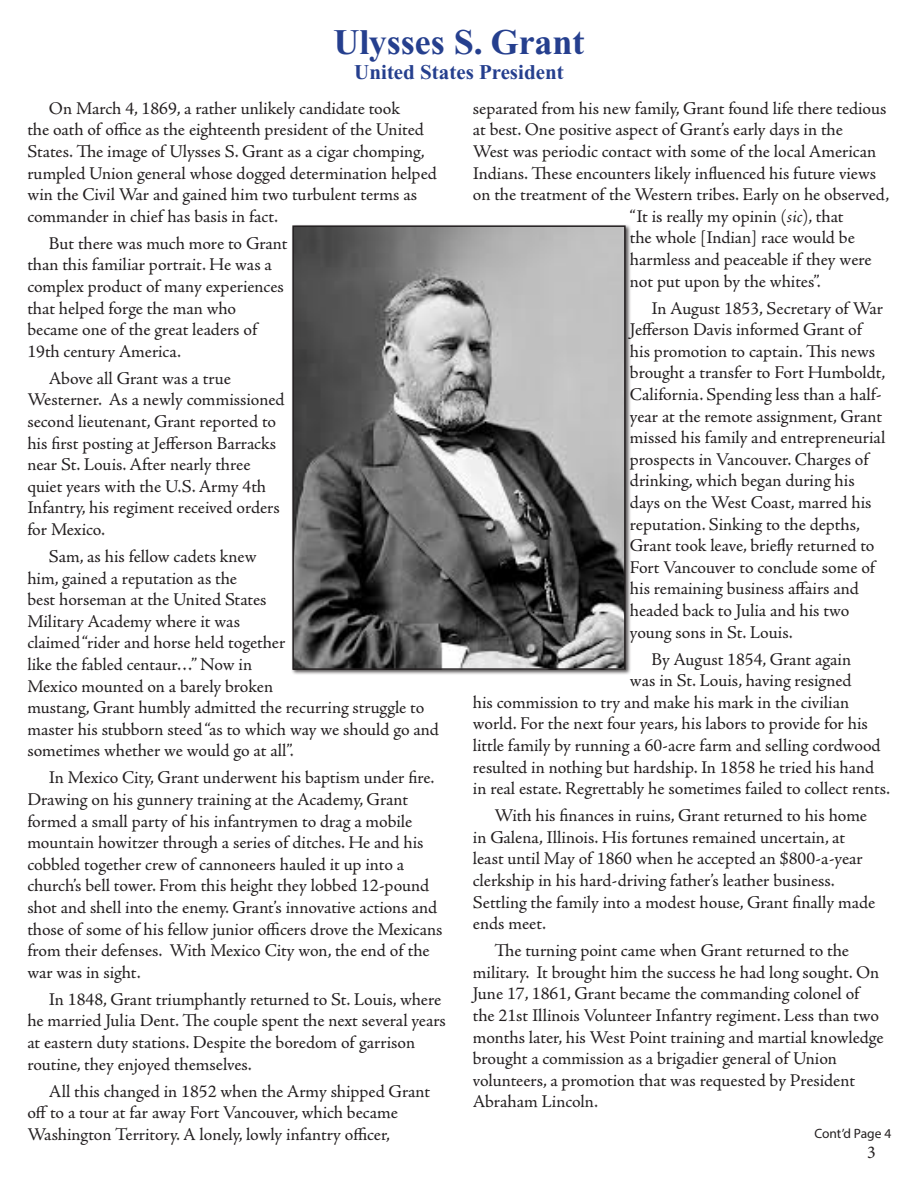
<style>
.page{position:relative;width:918px;height:1188px;background:#fff}
.page>*{position:absolute;margin:0;border:0;box-sizing:border-box;transform-origin:0 0}
.Headline{font:700 36px "Times New Roman";color:#253f8e}
.Headline-2{font:700 21px "Times New Roman";color:#253f8e}
.Article_Paragraphs{font:18px/21.6px "Adobe Jenson Pro";letter-spacing:-.005em;color:#231f20}
.t1{font:18px "Minion Pro";color:#231f20}
.t2{font:13.5px "Myriad Pro";color:#231f20}
.s1{font-style:italic}
</style>
<div class="page">
<div style="left:291px;top:224px;width:340px;height:452px;background:#231f20;opacity:.75"></div>
<img style="left:295px;top:228px;width:328px;height:439px">
<div style="left:292px;top:225px;width:334px;height:445px;border:2px solid #231f20"></div>
<p class="Headline" style="left:334px;top:22px;width:252px">Ulysses S. Grant</p>
<p class="Headline-2" style="left:354px;top:61px;width:211px">United States President</p>
<p class="Article_Paragraphs" style="left:473px;top:98px;width:415px">separated from his new family, Grant found life there tedious</p>
<p class="Article_Paragraphs" style="left:473px;top:119px;width:371px">at best. One positive aspect of Grant’s early days in the</p>
<p class="Article_Paragraphs" style="left:473px;top:141px;width:405px">West was periodic contact with some of the local American</p>
<p class="Article_Paragraphs" style="left:473px;top:163px;width:405px">Indians. These encounters likely influenced his future views</p>
<p class="Article_Paragraphs" style="left:473px;top:184px;width:418px">on the treatment of the Western tribes. Early on he observed,</p>
<p class="Article_Paragraphs" style="left:630px;top:206px;width:215px">“It is really my opinin (<span class="s1">sic</span>), that</p>
<p class="Article_Paragraphs" style="left:630px;top:227px;width:226px">the whole [Indian] race would be</p>
<p class="Article_Paragraphs" style="left:630px;top:249px;width:243px">harmless and peaceable if they were</p>
<p class="Article_Paragraphs" style="left:630px;top:271px;width:192px">not put upon by the whites”.</p>
<p class="Article_Paragraphs" style="left:630px;top:298px;width:257px;text-indent:22px">In August 1853, Secretary of War Jefferson Davis informed Grant of his promotion to captain. This news brought a transfer to Fort Humboldt, California. Spending less than a half&shy;year at the remote assignment, Grant missed his family and entrepreneurial prospects in Vancouver. Charges of drinking, which began during his days on the West Coast, marred his reputation. Sinking to the depths, Grant took leave, briefly returned to Fort Vancouver to conclude some of his remaining business affairs and headed back to Julia and his two young sons in St. Louis.</p>
<p class="Article_Paragraphs" style="left:652px;top:649px;width:201px">By August 1854, Grant again</p>
<p class="Article_Paragraphs" style="left:630px;top:670px;width:223px">was in St. Louis, having resigned</p>
<p class="Article_Paragraphs" style="left:473px;top:692px;width:378px">his commission to try and make his mark in the civilian</p>
<p class="Article_Paragraphs" style="left:473px;top:713px;width:397px">world. For the next four years, his labors to provide for his</p>
<p class="Article_Paragraphs" style="left:473px;top:735px;width:409px">little family by running a 60-acre farm and selling cordwood</p>
<p class="Article_Paragraphs" style="left:473px;top:757px;width:403px">resulted in nothing but hardship. In 1858 he tried his hand</p>
<p class="Article_Paragraphs" style="left:473px;top:778px;width:419px">in real estate. Regrettably he sometimes failed to collect rents.</p>
<p class="Article_Paragraphs" style="left:473px;top:805px;width:404px;text-indent:22px">With his finances in ruins, Grant returned to his home in Galena, Illinois. His fortunes remained uncertain, at least until May of 1860 when he accepted an $800-a-year clerkship in his hard-driving father’s leather business.<br>Settling the family into a modest house, Grant finally made ends meet.</p>
<p class="Article_Paragraphs" style="left:473px;top:940px;width:412px;text-indent:22px">The turning point came when Grant returned to the military. It brought him the success he had long sought. On June 17, 1861, Grant became the commanding colonel of the 21st Illinois Volunteer Infantry regiment. Less than two months later, his West Point training and martial knowledge brought a commission as a brigadier general of Union volunteers, a promotion that was requested by President Abraham Lincoln.</p>
<p class="Article_Paragraphs" style="left:27px;top:98px;width:411px;text-indent:22px">On March 4, 1869, a rather unlikely candidate took<br>the oath of office as the eighteenth president of the United States. The image of Ulysses S. Grant as a cigar chomping, rumpled Union general whose dogged determination helped win the Civil War and gained him two turbulent terms as commander in chief has basis in fact.</p>
<p class="Article_Paragraphs" style="left:27px;top:233px;width:262px;text-indent:22px">But there was much more to Grant than this familiar portrait. He was a complex product of many experiences that helped forge the man who became one of the great leaders of<br>19th century America.</p>
<p class="Article_Paragraphs" style="left:27px;top:368px;width:259px;text-indent:22px">Above all Grant was a true<br>Westerner. As a newly commissioned second lieutenant, Grant reported to his first posting at Jefferson Barracks near St. Louis. After nearly three quiet years with the U.S. Army 4th<br>Infantry, his regiment received orders for Mexico.</p>
<p class="Article_Paragraphs" style="left:27px;top:546px;width:413px;text-indent:22px">Sam, as his fellow cadets knew<br>him, gained a reputation as the<br>best horseman at the United States<br>Military Academy where it was<br>claimed “rider and horse held together<br>like the fabled centaur…” Now in<br>Mexico mounted on a barely broken<br>mustang, Grant humbly admitted the recurring struggle to master his stubborn steed “as to which way we should go and sometimes whether we would go at all”.</p>
<p class="Article_Paragraphs" style="left:27px;top:767px;width:417px;text-indent:22px">In Mexico City, Grant underwent his baptism under fire.<br>Drawing on his gunnery training at the Academy, Grant formed a small party of his infantrymen to drag a mobile mountain howitzer through a series of ditches. He and his cobbled together crew of cannoneers hauled it up into a church’s bell tower. From this height they lobbed 12-pound shot and shell into the enemy. Grant’s innovative actions and those of some of his fellow junior officers drove the Mexicans from their defenses. With Mexico City won, the end of the war was in sight.</p>
<p class="Article_Paragraphs" style="left:27px;top:989px;width:420px;text-indent:22px">In 1848, Grant triumphantly returned to St. Louis, where he married Julia Dent. The couple spent the next several years at eastern duty stations. Despite the boredom of garrison routine, they enjoyed themselves.</p>
<p class="Article_Paragraphs" style="left:27px;top:1081px;width:404px;text-indent:22px">All this changed in 1852 when the Army shipped Grant off to a tour at far away Fort Vancouver, which became<br>Washington Territory. A lonely, lowly infantry officer,</p>
<p class="t2" style="left:814px;top:1125px;width:78px">Cont’d Page 4</p>
<p class="t1" style="left:867px;top:1141px;width:10px">3</p>
</div>
